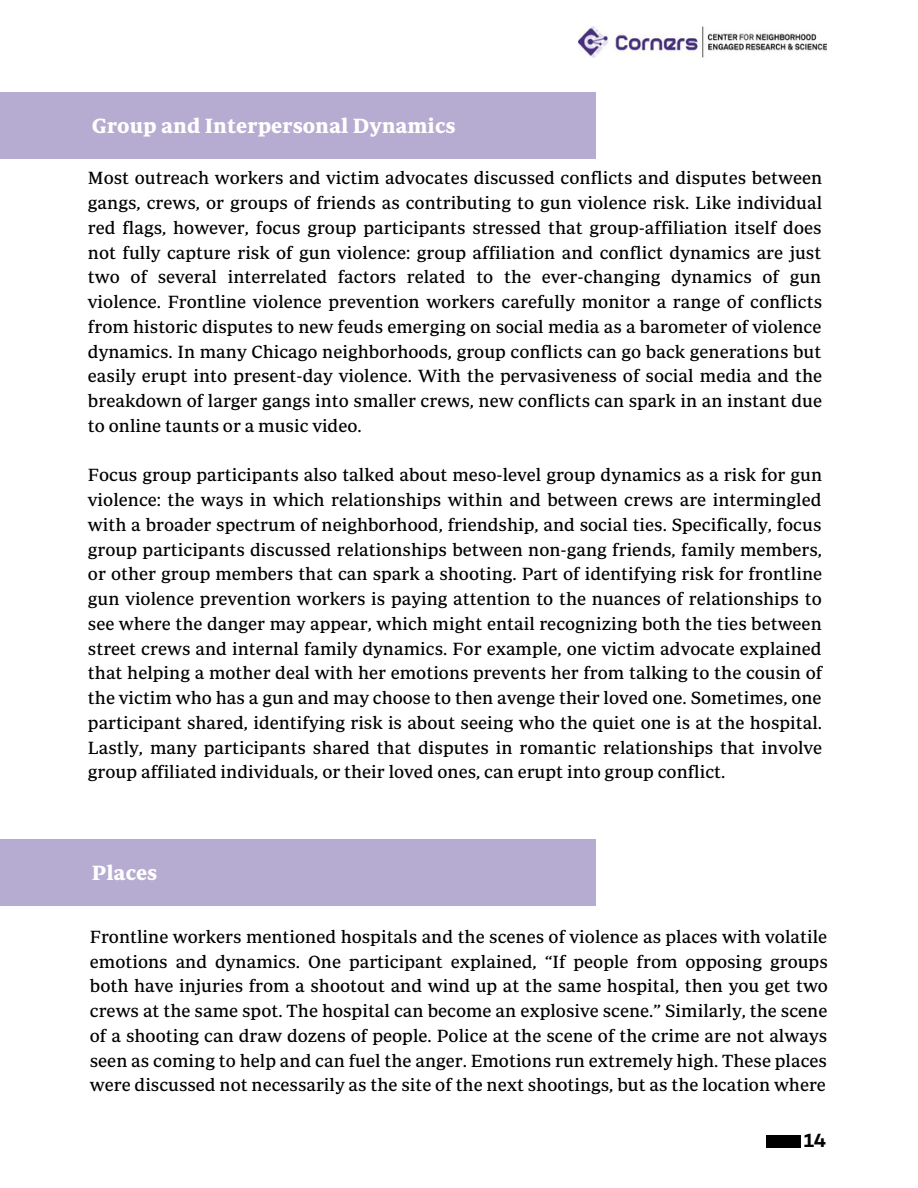
<style>
.page{position:relative;width:918px;height:1188px;background:#fff}
.page>*{position:absolute;margin:0;border:0;box-sizing:border-box;transform-origin:0 0}
.t1{font:700 21px "Periodico Text";color:#fff}
.t2{font:600 19.5px "Campton";color:#000}
.t3{font:18px/24.8px "Periodico Text";color:#000;text-align:justify}
</style>
<div class="page">
<div style="left:0;top:92px;width:596px;height:66px;background:#b6acd1"></div>
<div style="left:0;top:839px;width:596px;height:66px;background:#b6acd1"></div>
<div style="left:766px;top:1135px;width:34px;height:13px;background:#000"></div>
<img style="left:579px;top:27px;width:247px;height:30px">
<p class="t1" style="left:92px;top:113px;width:365px">Group and Interpersonal Dynamics</p>
<p class="t3" style="left:88px;top:165px;width:736px">Most outreach workers and victim advocates discussed conflicts and disputes between gangs, crews, or groups of friends as contributing to gun violence risk. Like individual red flags, however, focus group participants stressed that group-affiliation itself does not fully capture risk of gun violence: group affiliation and conflict dynamics are just two of several interrelated factors related to the ever-changing dynamics of gun violence. Frontline violence prevention workers carefully monitor a range of conflicts from historic disputes to new feuds emerging on social media as a barometer of violence dynamics. In many Chicago neighborhoods, group conflicts can go back generations but easily erupt into present-day violence. With the pervasiveness of social media and the breakdown of larger gangs into smaller crews, new conflicts can spark in an instant due to online taunts or a music video.</p>
<p class="t3" style="left:88px;top:462px;width:736px">Focus group participants also talked about meso-level group dynamics as a risk for gun violence: the ways in which relationships within and between crews are intermingled with a broader spectrum of neighborhood, friendship, and social ties. Specifically, focus group participants discussed relationships between non-gang friends, family members, or other group members that can spark a shooting. Part of identifying risk for frontline gun violence prevention workers is paying attention to the nuances of relationships to see where the danger may appear, which might entail recognizing both the ties between street crews and internal family dynamics. For example, one victim advocate explained that helping a mother deal with her emotions prevents her from talking to the cousin of the victim who has a gun and may choose to then avenge their loved one. Sometimes, one participant shared, identifying risk is about seeing who the quiet one is at the hospital.<br>Lastly, many participants shared that disputes in romantic relationships that involve group affiliated individuals, or their loved ones, can erupt into group conflict.</p>
<p class="t1" style="left:92px;top:860px;width:67px">Places</p>
<p class="t3" style="left:90px;top:924px;width:740px">Frontline workers mentioned hospitals and the scenes of violence as places with volatile emotions and dynamics. One participant explained, “If people from opposing groups both have injuries from a shootout and wind up at the same hospital, then you get two crews at the same spot. The hospital can become an explosive scene.” Similarly, the scene of a shooting can draw dozens of people. Police at the scene of the crime are not always seen as coming to help and can fuel the anger. Emotions run extremely high. These places were discussed not necessarily as the site of the next shootings, but as the location where</p>
<p class="t2" style="left:804px;top:1128px;width:24px">14</p>
</div>
